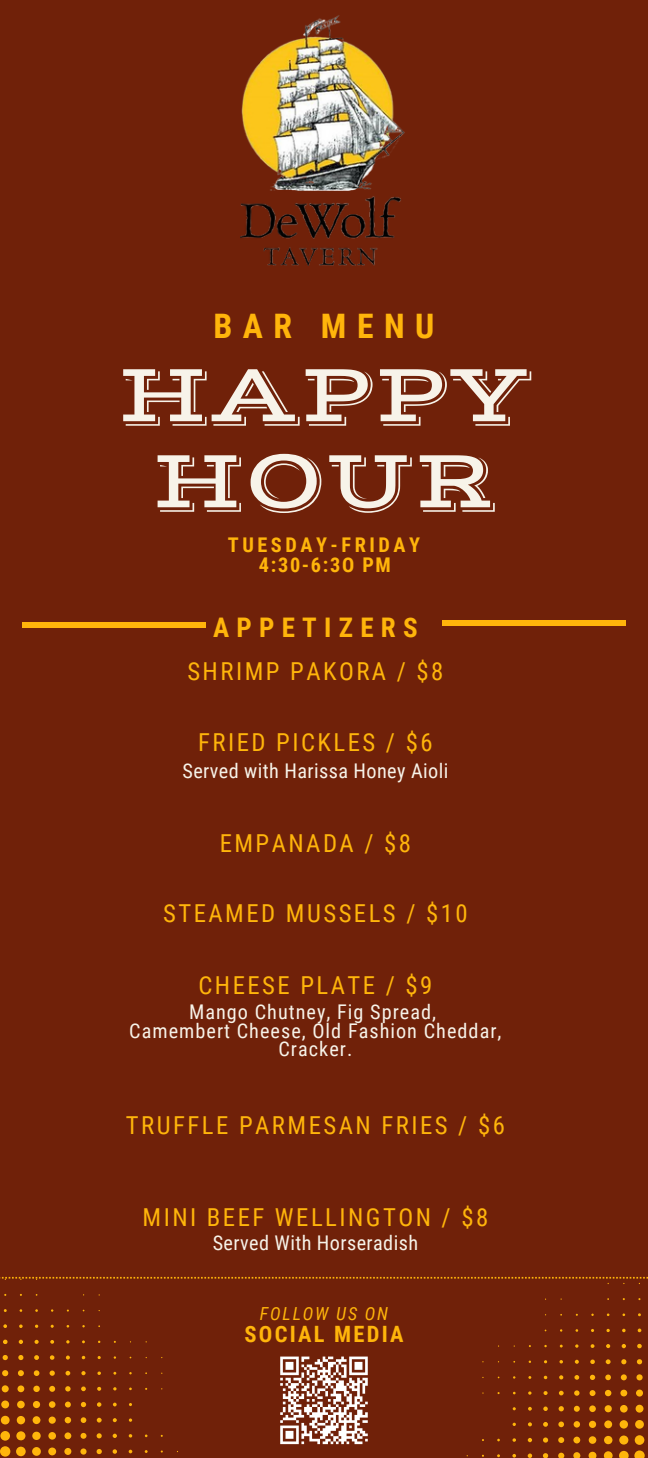
<style>
.page{position:relative;width:648px;height:1458px;background:#702109}
.page>*{position:absolute;margin:0;border:0;box-sizing:border-box;transform-origin:0 0}
.t1{font:85.5px/86px "Vast Shadow";color:#f7f3e9;text-align:center}
.t2{font:700 33.75px "Roboto Condensed";letter-spacing:.31em;color:#ffb50b}
.t3{font:700 27px "Roboto Condensed";letter-spacing:.27em;color:#ffb50b}
.t4{font:24.75px "Roboto Condensed";letter-spacing:.1em;color:#ffb50b}
.t5{font:700 22.5px "Roboto Condensed";letter-spacing:.1em;color:#ffb50b}
.t6{font:20.25px/18.4px "Roboto Condensed";letter-spacing:.05em;color:#f7f3e9;text-align:center}
.t7{font:20.25px "Roboto Condensed";letter-spacing:.02em;color:#f7f3e9}
.t8{font:700 20.25px/20.2px "Roboto Condensed";letter-spacing:.175em;color:#ffb50b;text-align:center}
.t9{font:italic 18px "Roboto Condensed";letter-spacing:.1em;color:#ffb50b}
</style>
<div class="page">
<img style="left:241px;top:15px;width:164px;height:250px">
<div style="left:22px;top:623px;width:184px;height:5px;background:#ffb50b"></div>
<div style="left:442px;top:620px;width:184px;height:5px;background:#ffb50b"></div>
<svg style="left:0;top:1277px;width:648px;height:181px"></svg>
<p class="t2" style="left:213px;top:307px;width:223px">BAR MENU</p>
<h4 class="t1" style="left:117px;top:353px;width:416px">HAPPY<br>HOUR</h4>
<h4 class="t8" style="left:228px;top:535px;width:194px">TUESDAY-FRIDAY<br>4:30-6:3O PM</h4>
<h2 class="t3" style="left:213px;top:612px;width:206px">APPETIZERS</h2>
<h1 class="t4" style="left:187px;top:657px;width:258px">SHRIMP PAKORA / $8</h1>
<h5 class="t4" style="left:198px;top:728px;width:236px">FRIED PICKLES / $6</h5>
<h3 class="t7" style="left:182px;top:759px;width:267px">Served with Harissa Honey Aioli</h3>
<h4 class="t4" style="left:220px;top:829px;width:193px">EMPANADA / $8</h4>
<h4 class="t4" style="left:163px;top:899px;width:306px">STEAMED MUSSELS / $10</h4>
<h6 class="t4" style="left:198px;top:971px;width:236px">CHEESE PLATE / $9</h6>
<h4 class="t6" style="left:129px;top:1003px;width:374px">Mango Chutney, Fig Spread,<br>Camembert Cheese, Old Fashion Cheddar,<br>Cracker.</h4>
<h4 class="t4" style="left:126px;top:1111px;width:380px">TRUFFLE PARMESAN FRIES / $6</h4>
<h4 class="t4" style="left:143px;top:1203px;width:347px">MINI BEEF WELLINGTON / $8</h4>
<h6 class="t7" style="left:213px;top:1231px;width:207px">Served With Horseradish</h6>
<h6 class="t9" style="left:260px;top:1303px;width:130px">FOLLOW US ON</h6>
<p class="t5" style="left:244px;top:1322px;width:161px">SOCIAL MEDIA</p>
</div>
